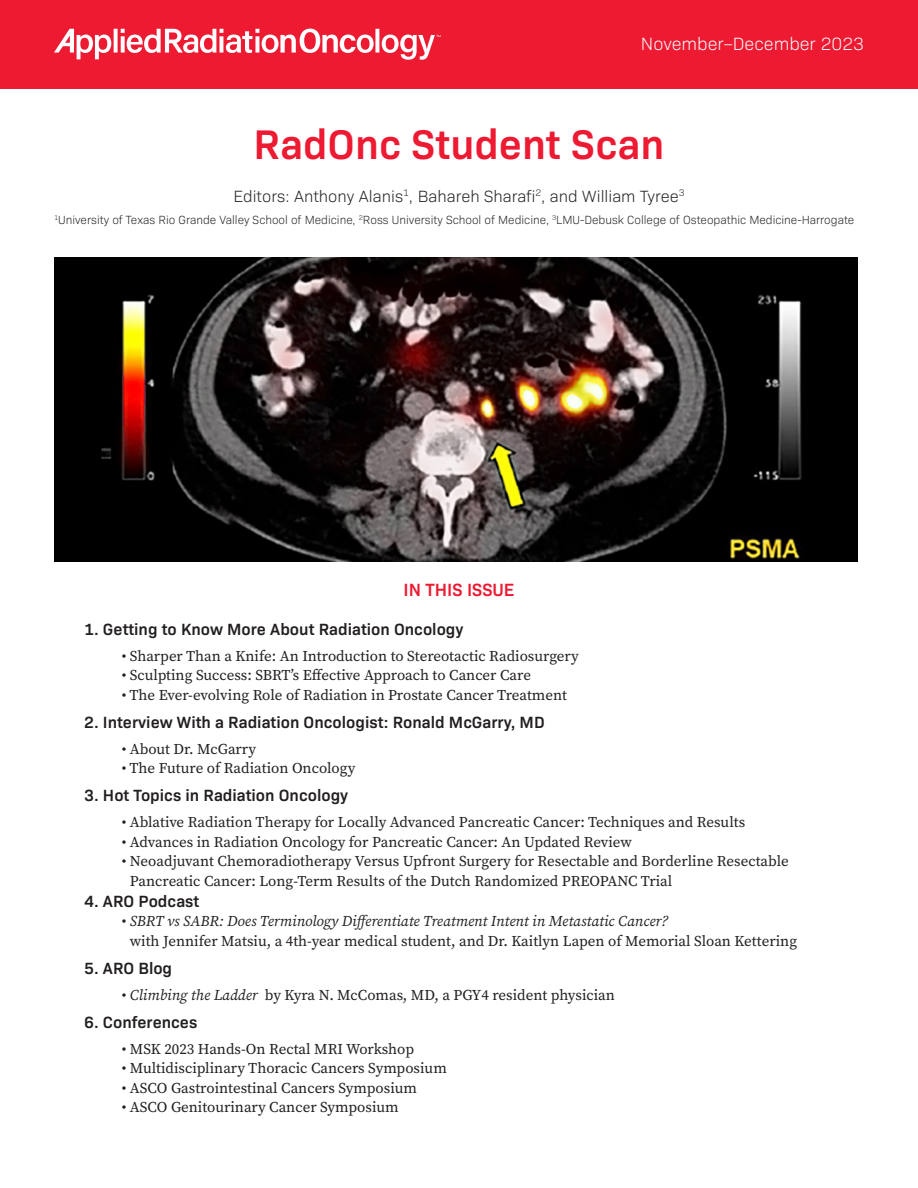
<style>
.page{position:relative;width:918px;height:1188px;background:#fff}
.page>*{position:absolute;margin:0;border:0;box-sizing:border-box;transform-origin:0 0}
.t1{font:600 42px "Bio Sans";color:#ed1a32}
.t2{font:300 18px "Bio Sans";color:#fff}
.t3{font:600 18px "Bio Sans";color:#ed1a32}
.toc_head{font:600 16.5px "Bio Sans";color:#231f20}
.t4{font:300 16.5px "Bio Sans";color:#231f20}
.indent_text_nl{font:600 16.5px "Bio Sans";color:#231f20}
.indent_text_nl-2{font:15px/19.5px "Source Serif Pro";color:#231f20}
.t5{font:300 12px "Bio Sans";color:#231f20}
.s1{font-style:italic}
</style>
<div class="page">
<div style="left:0;top:0;width:918px;height:89px;background:#ed1a32"></div>
<svg style="left:54px;top:28px;width:387px;height:32px"></svg>
<img style="left:54px;top:258px;width:803px;height:304px">
<p class="t2" style="left:641px;top:31px;width:225px">November–December 2023</p>
<p class="t1" style="left:253px;top:113px;width:413px">RadOnc Student Scan</p>
<p class="t4" style="left:233px;top:184px;width:453px">Editors: Anthony Alanis<sup>1</sup>, Bahareh Sharafi<sup>2</sup>, and William Tyree<sup>3</sup></p>
<p class="t5" style="left:54px;top:211px;width:802px"><sup>1</sup>University of Texas Rio Grande Valley School of Medicine, <sup>2</sup>Ross University School of Medicine, <sup>3</sup>LMU-Debusk College of Osteopathic Medicine-Harrogate</p>
<p class="t3" style="left:403px;top:576px;width:113px">IN THIS ISSUE</p>
<p class="toc_head" style="left:84px;top:616px;width:381px">1. Getting to Know More About Radiation Oncology</p>
<p class="indent_text_nl-2" style="left:122px;top:646px;width:459px">• Sharper Than a Knife: An Introduction to Stereotactic Radiosurgery</p>
<p class="indent_text_nl-2" style="left:122px;top:666px;width:411px">• Sculpting Success: SBRT’s Effective Approach to Cancer Care</p>
<p class="indent_text_nl-2" style="left:122px;top:685px;width:447px">• The Ever-evolving Role of Radiation in Prostate Cancer Treatment</p>
<p class="toc_head" style="left:84px;top:709px;width:462px">2. Interview With a Radiation Oncologist: Ronald McGarry, MD</p>
<p class="indent_text_nl-2" style="left:122px;top:739px;width:136px">• About Dr. McGarry</p>
<p class="indent_text_nl-2" style="left:122px;top:759px;width:235px">• The Future of Radiation Oncology</p>
<p class="toc_head" style="left:84px;top:783px;width:266px">3. Hot Topics in Radiation Oncology</p>
<p class="indent_text_nl-2" style="left:122px;top:813px;width:625px">• Ablative Radiation Therapy for Locally Advanced Pancreatic Cancer: Techniques and Results</p>
<p class="indent_text_nl-2" style="left:122px;top:832px;width:512px">• Advances in Radiation Oncology for Pancreatic Cancer: An Updated Review</p>
<p class="indent_text_nl-2" style="left:130px;top:852px;width:661px;text-indent:-8px">• Neoadjuvant Chemoradiotherapy Versus Upfront Surgery for Resectable and Borderline Resectable<br>Pancreatic Cancer: Long-Term Results of the Dutch Randomized PREOPANC Trial</p>
<p class="indent_text_nl" style="left:84px;top:889px;width:117px">4. ARO Podcast</p>
<p class="indent_text_nl-2" style="left:130px;top:912px;width:669px;text-indent:-8px">• <span class="s1">SBRT vs SABR: Does Terminology Differentiate Treatment Intent in Metastatic Cancer?<br></span>with Jennifer Matsiu, a 4th-year medical student, and Dr. Kaitlyn Lapen of Memorial Sloan Kettering</p>
<p class="toc_head" style="left:84px;top:955px;width:89px">5. ARO Blog</p>
<p class="indent_text_nl-2" style="left:122px;top:985px;width:495px">• <span class="s1">Climbing the Ladder</span> by Kyra N. McComas, MD, a PGY4 resident physician</p>
<p class="toc_head" style="left:84px;top:1009px;width:115px">6. Conferences</p>
<p class="indent_text_nl-2" style="left:122px;top:1039px;width:294px">• MSK 2023 Hands-On Rectal MRI Workshop</p>
<p class="indent_text_nl-2" style="left:122px;top:1059px;width:327px">• Multidisciplinary Thoracic Cancers Symposium</p>
<p class="indent_text_nl-2" style="left:122px;top:1078px;width:297px">• ASCO Gastrointestinal Cancers Symposium</p>
<p class="indent_text_nl-2" style="left:122px;top:1098px;width:279px">• ASCO Genitourinary Cancer Symposium</p>
</div>
